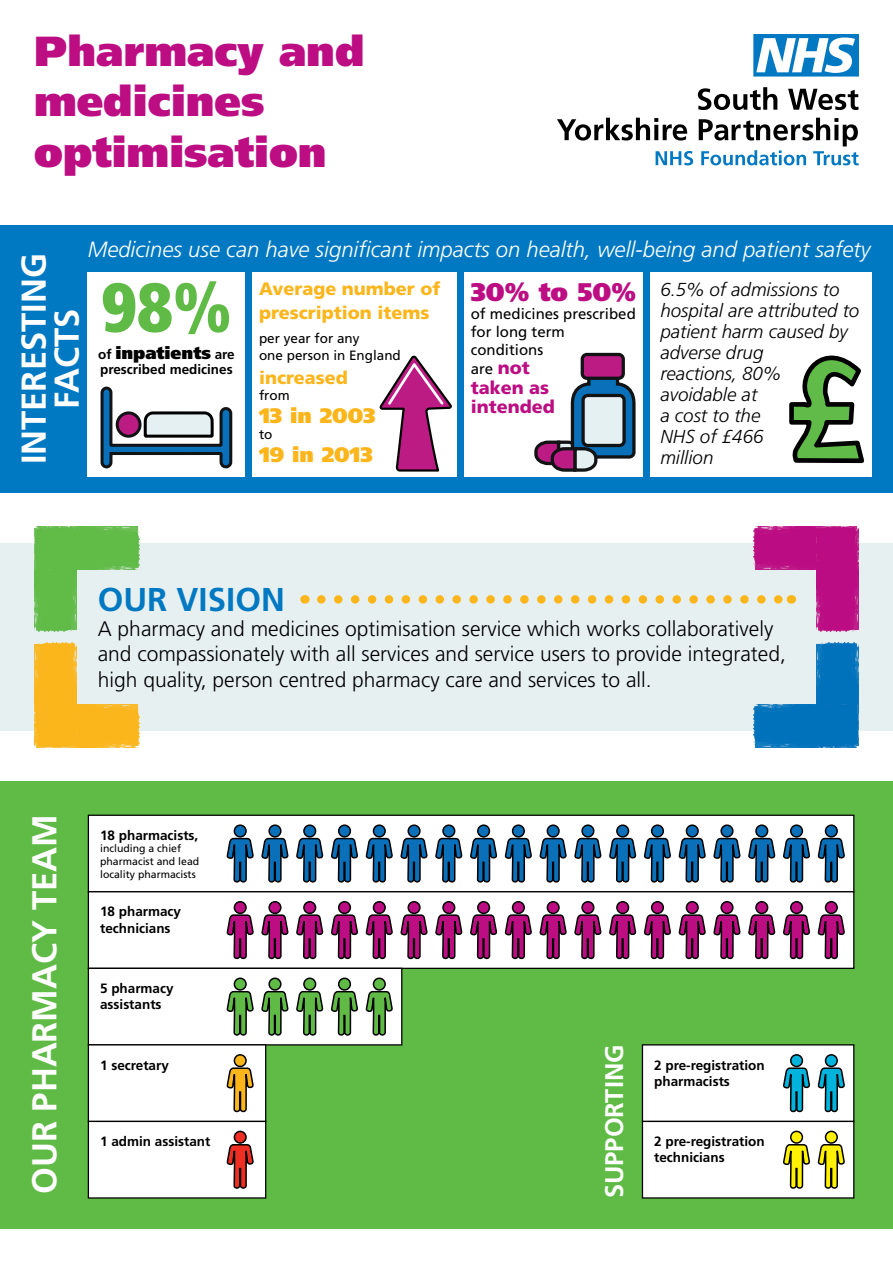
<style>
.page{position:relative;width:893px;height:1263px;background:#fff}
.page>*{position:absolute;margin:0;border:0;box-sizing:border-box;transform-origin:0 0}
.t1{font:900 condensed 69px "Frutiger";color:#60bb46}
.t2{font:900 42px/50.4px "Frutiger";color:#bc0d83}
.t3{font:700 34.5px/33px "Frutiger";color:#fff;text-align:center}
.t4{font:700 33px "Frutiger";color:#0079c2}
.t5{font:700 25.5px "Frutiger";color:#fff}
.t6{font:900 25.5px "Frutiger";color:#bc0d83}
.t7{font:italic 300 22.05px "Frutiger";color:#fff}
.t8{font:300 21px/25.2px "Frutiger";color:#000}
.t9{font:900 21px "Frutiger";color:#fcb61c}
.t10{font:italic 300 18.75px/21px "Frutiger";color:#000}
.t11{font:900 18px/24px "Frutiger";color:#fcb61c}
.t12{font:900 18px/19.5px "Frutiger";color:#bc0d83}
.t13{font:900 17.25px "Frutiger";color:#000}
.t14{font:15px/18px "Frutiger";color:#000}
.t15{font:700 13.5px/16.2px "Frutiger";color:#000}
.t16{font:13.5px "Frutiger";color:#000}
.t17{font:10.5px/12.6px "Frutiger";color:#000}
.s1{font-weight:700;font-size:13.5px}
.s2{font-weight:900;font-size:18px;color:#bc0d83}
</style>
<div class="page">
<svg style="left:557px;top:118px;width:302px;height:47px"></svg>
<svg style="left:698px;top:87px;width:160px;height:23px"></svg>
<svg style="left:753px;top:34px;width:106px;height:43px"></svg>
<div style="left:0;top:225px;width:893px;height:268px;background:#0079c2"></div>
<div style="left:88px;top:273px;width:157px;height:204px;background:#fff"></div>
<svg style="left:99px;top:272px;width:135px;height:197px"></svg>
<div style="left:117px;top:413px;width:23px;height:23px;background:#bb1b83;border-radius:50%"></div>
<div style="left:116px;top:411px;width:26px;height:27px;border:3px solid #111314;border-radius:50%"></div>
<div style="left:253px;top:273px;width:204px;height:204px;background:#fff"></div>
<svg style="left:379px;top:355px;width:73px;height:117px"></svg>
<div style="left:464px;top:273px;width:179px;height:204px;background:#fff"></div>
<div style="left:582px;top:354px;width:41px;height:24px;background:#bb1b83;border-radius:5px"></div>
<div style="left:581px;top:353px;width:44px;height:27px;border:3px solid #111314;border-radius:5px"></div>
<svg style="left:534px;top:363px;width:102px;height:109px"></svg>
<div style="left:651px;top:273px;width:221px;height:204px;background:#fff"></div>
<svg style="left:789px;top:355px;width:76px;height:109px"></svg>
<div style="left:0;top:781px;width:893px;height:448px;background:#60bb46"></div>
<div style="left:88px;top:815px;width:766px;height:77px;background:#fff"></div>
<div style="left:88px;top:815px;width:766px;height:77px;border:1px solid #000"></div>
<svg style="left:226px;top:824px;width:28px;height:59px"></svg>
<svg style="left:261px;top:824px;width:28px;height:59px"></svg>
<svg style="left:296px;top:824px;width:28px;height:59px"></svg>
<svg style="left:331px;top:824px;width:27px;height:59px"></svg>
<svg style="left:365px;top:824px;width:28px;height:59px"></svg>
<svg style="left:400px;top:824px;width:28px;height:59px"></svg>
<svg style="left:435px;top:824px;width:28px;height:59px"></svg>
<svg style="left:470px;top:824px;width:28px;height:59px"></svg>
<svg style="left:504px;top:824px;width:28px;height:59px"></svg>
<svg style="left:539px;top:824px;width:28px;height:59px"></svg>
<svg style="left:574px;top:824px;width:28px;height:59px"></svg>
<svg style="left:609px;top:824px;width:28px;height:59px"></svg>
<svg style="left:643px;top:824px;width:28px;height:59px"></svg>
<svg style="left:678px;top:824px;width:28px;height:59px"></svg>
<svg style="left:713px;top:824px;width:28px;height:59px"></svg>
<svg style="left:748px;top:824px;width:28px;height:59px"></svg>
<svg style="left:783px;top:824px;width:28px;height:59px"></svg>
<svg style="left:817px;top:824px;width:28px;height:59px"></svg>
<div style="left:88px;top:892px;width:766px;height:76px;background:#fff"></div>
<div style="left:88px;top:891px;width:766px;height:78px;border:1px solid #000"></div>
<svg style="left:226px;top:901px;width:28px;height:59px"></svg>
<svg style="left:261px;top:901px;width:28px;height:59px"></svg>
<svg style="left:296px;top:901px;width:28px;height:59px"></svg>
<svg style="left:331px;top:901px;width:27px;height:59px"></svg>
<svg style="left:365px;top:901px;width:28px;height:59px"></svg>
<svg style="left:400px;top:901px;width:28px;height:59px"></svg>
<svg style="left:435px;top:901px;width:28px;height:59px"></svg>
<svg style="left:470px;top:901px;width:28px;height:59px"></svg>
<svg style="left:504px;top:901px;width:28px;height:59px"></svg>
<svg style="left:539px;top:901px;width:28px;height:59px"></svg>
<svg style="left:574px;top:901px;width:28px;height:59px"></svg>
<svg style="left:609px;top:901px;width:28px;height:59px"></svg>
<svg style="left:643px;top:901px;width:28px;height:59px"></svg>
<svg style="left:678px;top:901px;width:28px;height:59px"></svg>
<svg style="left:713px;top:901px;width:28px;height:59px"></svg>
<svg style="left:748px;top:901px;width:28px;height:59px"></svg>
<svg style="left:783px;top:901px;width:28px;height:59px"></svg>
<svg style="left:817px;top:901px;width:28px;height:59px"></svg>
<div style="left:88px;top:968px;width:314px;height:77px;background:#fff"></div>
<div style="left:88px;top:968px;width:314px;height:77px;border:1px solid #000"></div>
<svg style="left:226px;top:977px;width:28px;height:59px"></svg>
<svg style="left:261px;top:977px;width:28px;height:59px"></svg>
<svg style="left:296px;top:977px;width:28px;height:59px"></svg>
<svg style="left:331px;top:977px;width:27px;height:59px"></svg>
<svg style="left:365px;top:977px;width:28px;height:59px"></svg>
<div style="left:88px;top:1045px;width:178px;height:76px;background:#fff"></div>
<div style="left:88px;top:1044px;width:178px;height:78px;border:1px solid #000"></div>
<svg style="left:226px;top:1054px;width:28px;height:59px"></svg>
<div style="left:88px;top:1121px;width:178px;height:77px;background:#fff"></div>
<div style="left:88px;top:1121px;width:178px;height:77px;border:1px solid #000"></div>
<svg style="left:226px;top:1130px;width:28px;height:59px"></svg>
<div style="left:642px;top:1045px;width:212px;height:76px;background:#fff"></div>
<div style="left:642px;top:1044px;width:212px;height:78px;border:1px solid #000"></div>
<div style="left:642px;top:1121px;width:212px;height:77px;background:#fff"></div>
<div style="left:642px;top:1121px;width:212px;height:77px;border:1px solid #000"></div>
<svg style="left:783px;top:1054px;width:27px;height:59px"></svg>
<svg style="left:817px;top:1054px;width:28px;height:59px"></svg>
<svg style="left:783px;top:1130px;width:28px;height:59px"></svg>
<svg style="left:817px;top:1130px;width:28px;height:59px"></svg>
<div style="left:0;top:543px;width:893px;height:188px;background:#e7f0f1"></div>
<img style="left:34px;top:569px;width:43px;height:63px">
<img style="left:34px;top:527px;width:105px;height:42px">
<img style="left:816px;top:642px;width:43px;height:63px">
<img style="left:754px;top:705px;width:105px;height:42px">
<img style="left:77px;top:705px;width:62px;height:42px">
<img style="left:34px;top:642px;width:43px;height:105px">
<img style="left:754px;top:527px;width:62px;height:42px">
<img style="left:816px;top:527px;width:43px;height:105px">
<svg style="left:321px;top:595px;width:461px;height:9px"></svg>
<p class="t2" style="left:34px;top:26px;width:332px">Pharmacy and medicines optimisation</p>
<p class="t3" style="left:17px;top:464px;width:212px;rotate:-90deg">INTERESTING<br>FACTS</p>
<p class="t7" style="left:88px;top:237px;width:784px">Medicines use can have significant impacts on health, well-being and patient safety</p>
<p class="t1" style="left:101px;top:266px;width:132px">98%</p>
<p class="t11" style="left:259px;top:277px;width:183px">Average number of prescription items</p>
<p class="t16" style="left:259px;top:331px;width:102px">per year for any</p>
<p class="t16" style="left:259px;top:347px;width:143px">one person in England</p>
<p class="t11" style="left:259px;top:365px;width:90px">increased</p>
<p class="t16" style="left:259px;top:388px;width:32px">from</p>
<p class="t9" style="left:259px;top:403px;width:118px">13 in 2003</p>
<p class="t16" style="left:259px;top:427px;width:15px">to</p>
<p class="t9" style="left:259px;top:442px;width:115px">19 in 2013</p>
<p class="t13" style="left:98px;top:343px;width:138px"><span class="s1">of</span> inpatients <span class="s1">are</span></p>
<p class="t15" style="left:100px;top:361px;width:134px">prescribed medicines</p>
<p class="t6" style="left:471px;top:276px;width:167px">30% to 50%</p>
<p class="t14" style="left:471px;top:305px;width:167px">of medicines prescribed for long term conditions</p>
<p class="t14" style="left:471px;top:360px;width:61px">are <span class="s2">not</span></p>
<p class="t12" style="left:471px;top:378px;width:86px">taken as intended</p>
<p class="t10" style="left:660px;top:279px;width:200px">6.5% of admissions to hospital are attributed to patient harm caused by adverse drug<br>reactions, 80% avoidable at<br>a cost to the<br>NHS of £466<br>million</p>
<p class="t4" style="left:98px;top:580px;width:189px">OUR VISION</p>
<p class="t8" style="left:98px;top:616px;width:690px">A pharmacy and medicines optimisation service which works collaboratively and compassionately with all services and service users to provide integrated, high quality, person centred pharmacy care and services to all.</p>
<p class="t3" style="left:28px;top:1194px;width:381px;rotate:-90deg">OUR PHARMACY TEAM</p>
<p class="t15" style="left:100px;top:827px;width:100px">18 pharmacists,</p>
<p class="t17" style="left:100px;top:842px;width:101px">including a chief pharmacist and lead locality pharmacists</p>
<p class="t15" style="left:100px;top:903px;width:83px">18 pharmacy technicians</p>
<p class="t15" style="left:100px;top:980px;width:75px">5 pharmacy assistants</p>
<p class="t15" style="left:100px;top:1056px;width:70px">1 secretary</p>
<p class="t15" style="left:100px;top:1133px;width:112px">1 admin assistant</p>
<p class="t5" style="left:599px;top:1198px;width:155px;rotate:-90deg">SUPPORTING</p>
<p class="t15" style="left:654px;top:1056px;width:112px">2 pre-registration pharmacists</p>
<p class="t15" style="left:654px;top:1133px;width:112px">2 pre-registration technicians</p>
</div>
